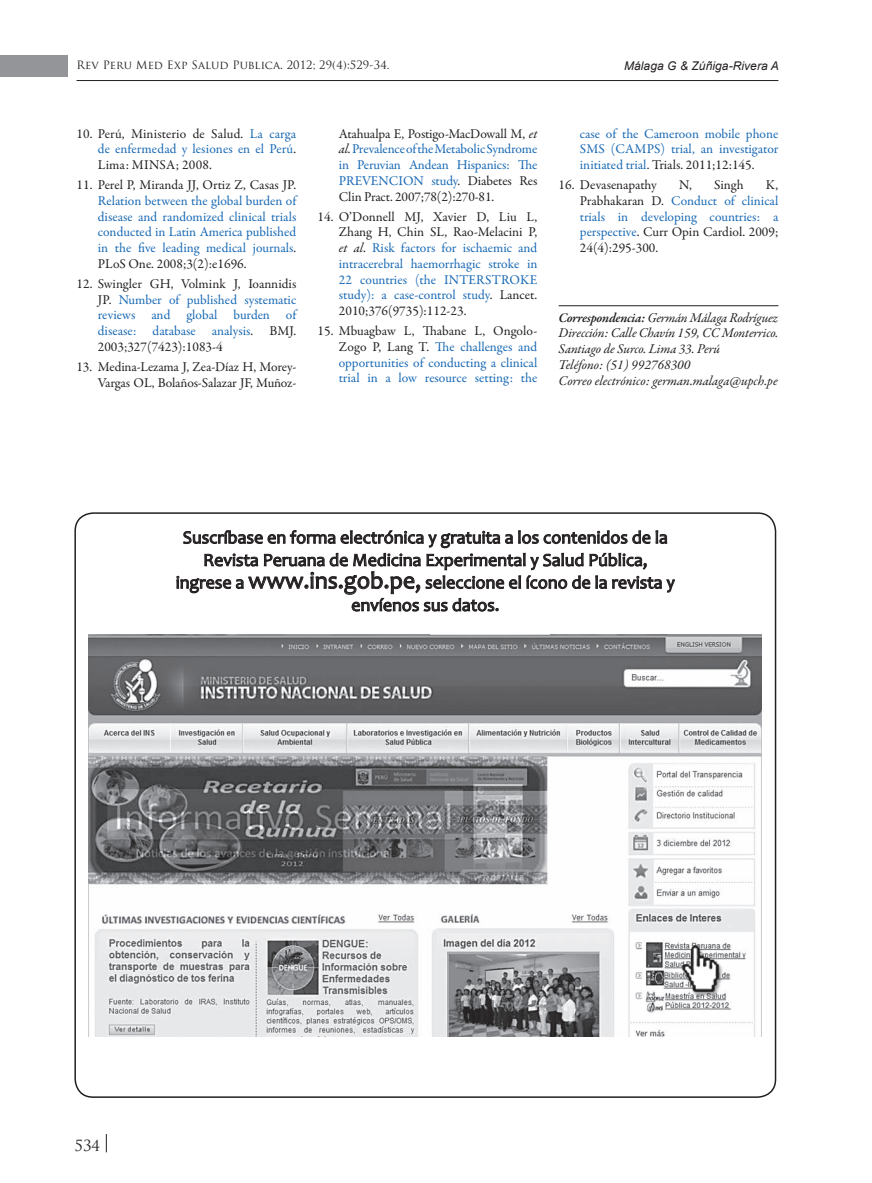
<style>
.page{position:relative;width:872px;height:1183px;background:#fff}
.page>*{position:absolute;margin:0;border:0;box-sizing:border-box;transform-origin:0 0}
.t1{font:18px "Candara";color:#231f20}
.t2{font:15px "Trajan Pro";color:#231f20}
.t3{font:13.5px/15.8px "Garamond Premr Pro";color:#1768b4;text-align:justify}
.t4{font:13.5px/15.8px "Garamond Premr Pro";color:#231f20;text-align:justify}
.t5{font:italic 13.5px/15.8px "Garamond Premr Pro";letter-spacing:-.01em;color:#231f20}
.t6{font:italic 12px "Arial";letter-spacing:.005em;color:#231f20}
.t7{font:11.25px "Trajan Pro";letter-spacing:.005em;color:#231f20}
.s1{color:#1768b4}
.s2{color:#231f20}
.s3{font-style:italic;color:#231f20}
.s4{font-weight:600}
.s5{font-size:24px}
</style>
<div class="page">
<hr style="left:77px;top:80px;width:701px;height:1px;background:#231f20">
<svg style="left:106px;top:1134px;width:1px;height:17px"></svg>
<hr style="left:558px;top:305px;width:220px;height:1px;background:#231f20">
<div style="left:0;top:55px;width:67px;height:22px;background:#939598"></div>
<img style="left:89px;top:634px;width:672px;height:402px">
<img style="left:678px;top:940px;width:52px;height:59px">
<svg style="left:176px;top:530px;width:499px;height:81px"></svg>
<p class="t7" style="left:77px;top:58px;width:314px">Rev Peru Med Exp Salud Publica. 2012; 29(4):529-34.</p>
<p class="t6" style="left:624px;top:58px;width:156px">Málaga G &amp; Zúñiga-Rivera A</p>
<p class="t4" style="left:98px;top:126px;width:200px;text-indent:-21px">10. Perú, Ministerio de Salud. <span class="s1">La carga de enfermedad y lesiones en el Perú</span>.<br>Lima: MINSA; 2008.</p>
<p class="t3" style="left:98px;top:177px;width:200px;text-indent:-21px"><span class="s2">11. Perel P, Miranda JJ, Ortiz Z, Casas JP.<br></span>Relation between the global burden of disease and randomized clinical trials conducted in Latin America published in the five leading medical journals<span class="s2">.<br>PLoS One. 2008;3(2):e1696.</span></p>
<p class="t3" style="left:98px;top:276px;width:200px;text-indent:-21px"><span class="s2">12. Swingler GH, Volmink J, Ioannidis JP.</span> Number of published systematic reviews and global burden of disease: database analysis<span class="s2">. BMJ.<br>2003;327(7423):1083-4</span></p>
<p class="t4" style="left:77px;top:359px;width:221px;text-align:right">13. Medina-Lezama J, Zea-Díaz H, Morey-<br>Vargas OL, Bolaños-Salazar JF, Muñoz-</p>
<p class="t3" style="left:339px;top:126px;width:200px"><span class="s2">Atahualpa E, Postigo-MacDowall M,</span> <span class="s3">et al.</span> Prevalence of the Metabolic Syndrome in Peruvian Andean Hispanics: The PREVENCION study<span class="s2">. Diabetes Res Clin Pract. 2007;78(2):270-81.</span></p>
<p class="t3" style="left:339px;top:209px;width:200px;text-indent:-21px"><span class="s2">14. O’Donnell MJ, Xavier D, Liu L, Zhang H, Chin SL, Rao-Melacini P, </span><span class="s3">et al</span><span class="s2">.</span> Risk factors for ischaemic and intracerebral haemorrhagic stroke in 22 countries (the INTERSTROKE study): a case-control study<span class="s2">. Lancet.<br>2010;376(9735):112-23.</span></p>
<p class="t3" style="left:339px;top:323px;width:200px;text-indent:-21px"><span class="s2">15. Mbuagbaw L, Thabane L, Ongolo-Zogo P, Lang T.</span> The challenges and opportunities of conducting a clinical trial in a low resource setting: the</p>
<p class="t3" style="left:580px;top:126px;width:200px">case of the Cameroon mobile phone SMS (CAMPS) trial, an investigator initiated trial<span class="s2">. Trials. 2011;12:145.</span></p>
<p class="t4" style="left:558px;top:177px;width:100px">16. Devasenapathy</p>
<p class="t4" style="left:679px;top:177px;width:14px">N,</p>
<p class="t4" style="left:714px;top:177px;width:31px">Singh</p>
<p class="t3" style="left:580px;top:177px;width:200px;text-indent:186px"><span class="s2">K, Prabhakaran D.</span> Conduct of clinical trials in developing countries: a perspective<span class="s2">. Curr Opin Cardiol. 2009; 24(4):295-300.</span></p>
<p class="t5" style="left:558px;top:310px;width:221px"><span class="s4">Correspondencia:</span> Germán Málaga Rodríguez</p>
<p class="t5" style="left:558px;top:326px;width:221px">Dirección: Calle Chavín 159, CC Monterrico.<br>Santiago de Surco. Lima 33. Perú</p>
<p class="t5" style="left:558px;top:357px;width:133px">Teléfono: (51) 992768300</p>
<p class="t5" style="left:558px;top:373px;width:220px">Correo electrónico: german.malaga@upch.pe</p>
<p class="t1" style="left:183px;top:526px;width:487px">Suscríbase en forma electrónica y gratuita a los contenidos de la</p>
<p class="t1" style="left:203px;top:548px;width:446px">Revista Peruana de Medicina Experimental y Salud Pública,</p>
<p class="t1" style="left:176px;top:571px;width:500px">ingrese a <span class="s5">www.ins.gob.pe,</span> seleccione el ícono de la revista y</p>
<p class="t1" style="left:351px;top:593px;width:150px">envíenos sus datos.</p>
<p class="t2" style="left:74px;top:1135px;width:27px">534</p>
</div>
